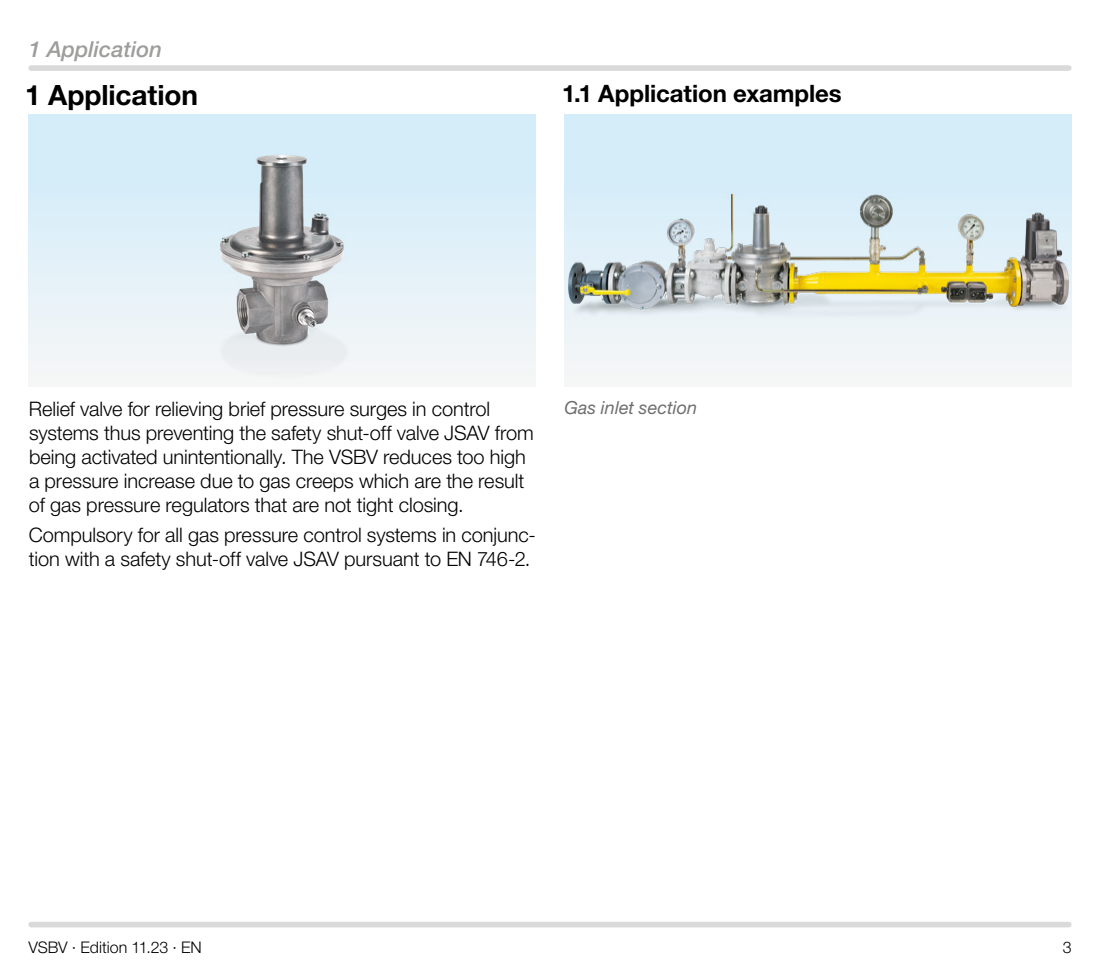
<style>
.page{position:relative;width:1100px;height:970px;background:#fff}
.page>*{position:absolute;margin:0;border:0;box-sizing:border-box;transform-origin:0 0}
.t1{font:700 28px "Helvetica Neue LT Pro";letter-spacing:-.005em;color:#000}
.t2{font:700 24px "Helvetica Neue LT Pro";letter-spacing:-.005em;color:#000}
.t3{font:italic 500 22px "Helvetica Neue LT Pro";color:#9d9d9c}
.t4{font:300 20px/24px "Helvetica Neue LT Pro";letter-spacing:-.005em;color:#000}
.t5{font:italic 18px "Helvetica Neue LT Pro";color:#706f6f}
.t6{font:300 16px "Helvetica Neue LT Pro";letter-spacing:-.005em;color:#000}
</style>
<div class="page">
<div style="left:31px;top:921px;width:1038px;height:6px;background:#dadada"></div>
<div style="left:31px;top:65px;width:1038px;height:6px;background:#dadada"></div>
<div style="left:28px;top:114px;width:508px;height:272px;background:linear-gradient(to bottom,#ceebfa,#f5f6f7)"></div>
<img style="left:196px;top:114px;width:172px;height:272px">
<svg style="left:564px;top:114px;width:507px;height:261px"></svg>
<img style="left:564px;top:176px;width:507px;height:148px">
<p class="t3" style="left:28px;top:36px;width:135px">1 Application</p>
<h1 class="t1" style="left:25px;top:78px;width:174px">1 Application</h1>
<p class="t2" style="left:562px;top:79px;width:281px">1.1 Application examples</p>
<p class="t4" style="left:29px;top:396px;width:506px">Relief valve for relieving brief pressure surges in control systems thus preventing the safety shut-off valve JSAV from being activated unintentionally. The VSBV reduces too high a pressure increase due to gas creeps which are the result of gas pressure regulators that are not tight closing.</p>
<p class="t4" style="left:29px;top:522px;width:509px">Compulsory for all gas pressure control systems in conjunc&shy;tion with a safety shut-off valve JSAV pursuant to EN 746-2.</p>
<p class="t5" style="left:564px;top:396px;width:134px">Gas inlet section</p>
<p class="t6" style="left:28px;top:937px;width:175px">VSBV · Edition 11.23 · EN</p>
<p class="t6" style="left:1063px;top:937px;width:10px">3</p>
</div>
